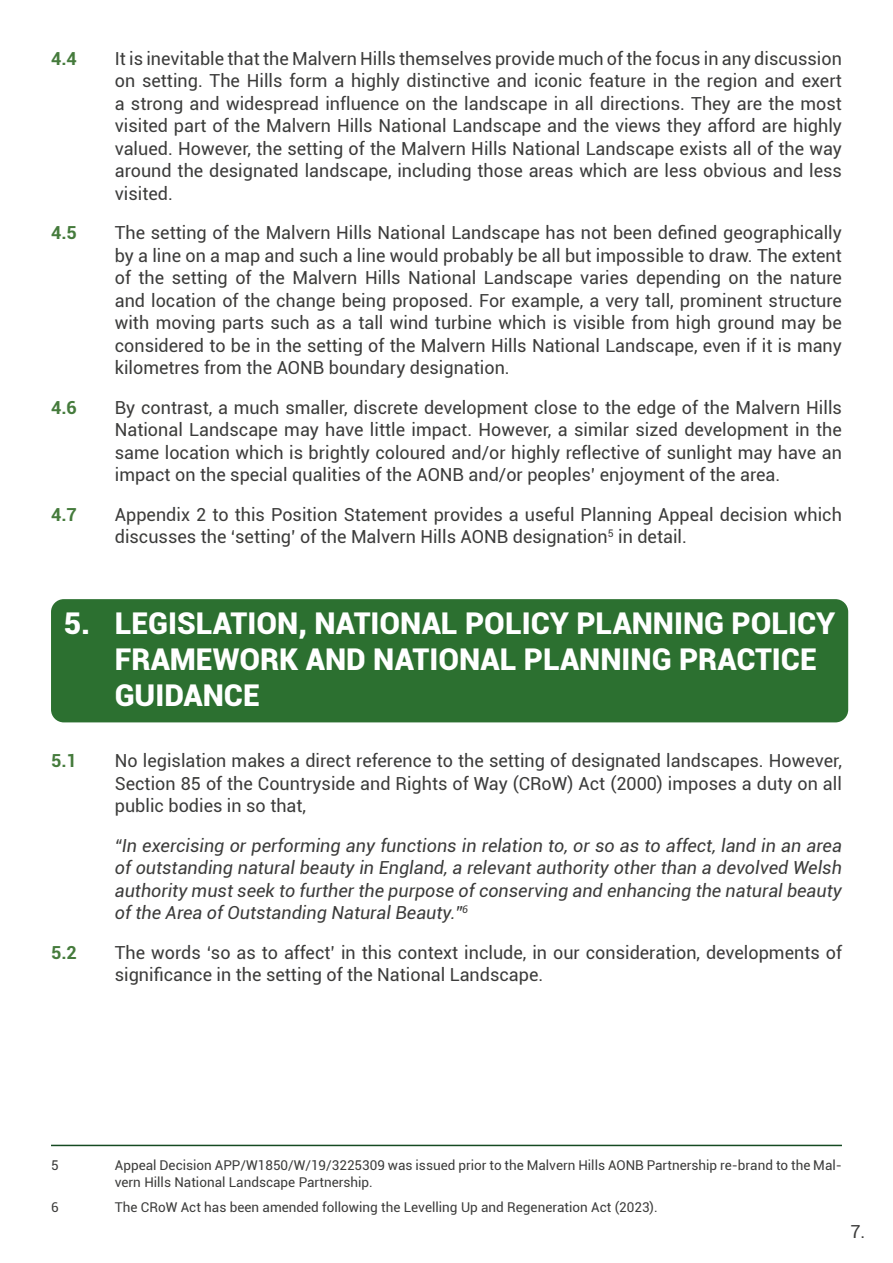
<style>
.page{position:relative;width:893px;height:1263px;background:#fff}
.page>*{position:absolute;margin:0;border:0;box-sizing:border-box;transform-origin:0 0}
.Chapter_Title__H2{font:900 30px/36px "Roboto";color:#fff}
.Numbered_Paragraph__p{font:18px/22.5px "Roboto";color:#3c3c3b;text-align:justify}
.Quote__p{font:italic 18px/22.5px "Roboto";color:#3c3c3b;text-align:justify}
.Numbered_Paragraph__p-2{font:700 18px "Roboto";color:#457b3c}
.Footnotes{font:13.5px/16.5px "Roboto";color:#3c3c3b}
</style>
<div class="page">
<div style="left:51px;top:599px;width:797px;height:123px;background:#2c7030;border-radius:13px"></div>
<hr style="left:51px;top:1145px;width:791px;height:1px;background:#154a22">
<p class="Numbered_Paragraph__p-2" style="left:51px;top:45px;width:27px">4.4</p>
<p class="Numbered_Paragraph__p" style="left:115px;top:46px;width:729px">It is inevitable that the Malvern Hills themselves provide much of the focus in any discussion on setting. The Hills form a highly distinctive and iconic feature in the region and exert a strong and widespread influence on the landscape in all directions. They are the most visited part of the Malvern Hills National Landscape and the views they afford are highly valued. However, the setting of the Malvern Hills National Landscape exists all of the way around the designated landscape, including those areas which are less obvious and less visited.</p>
<p class="Numbered_Paragraph__p-2" style="left:51px;top:220px;width:27px">4.5</p>
<p class="Numbered_Paragraph__p" style="left:115px;top:221px;width:729px">The setting of the Malvern Hills National Landscape has not been defined geographically by a line on a map and such a line would probably be all but impossible to draw. The extent of the setting of the Malvern Hills National Landscape varies depending on the nature and location of the change being proposed. For example, a very tall, prominent structure with moving parts such as a tall wind turbine which is visible from high ground may be considered to be in the setting of the Malvern Hills National Landscape, even if it is many kilometres from the AONB boundary designation.</p>
<p class="Numbered_Paragraph__p-2" style="left:51px;top:394px;width:27px">4.6</p>
<p class="Numbered_Paragraph__p" style="left:115px;top:395px;width:729px">By contrast, a much smaller, discrete development close to the edge of the Malvern Hills National Landscape may have little impact. However, a similar sized development in the same location which is brightly coloured and/or highly reflective of sunlight may have an impact on the special qualities of the AONB and/or peoples’ enjoyment of the area.</p>
<p class="Numbered_Paragraph__p-2" style="left:51px;top:501px;width:27px">4.7</p>
<p class="Numbered_Paragraph__p" style="left:115px;top:502px;width:729px">Appendix 2 to this Position Statement provides a useful Planning Appeal decision which discusses the ‘setting’ of the Malvern Hills AONB designation<sup>5</sup> in detail.</p>
<h2 class="Chapter_Title__H2" style="left:115px;top:604px;width:722px;text-indent:-51px">5. LEGISLATION, NATIONAL POLICY PLANNING POLICY<br>FRAMEWORK AND NATIONAL PLANNING PRACTICE<br>GUIDANCE</h2>
<p class="Numbered_Paragraph__p-2" style="left:51px;top:748px;width:27px">5.1</p>
<p class="Numbered_Paragraph__p" style="left:115px;top:749px;width:729px">No legislation makes a direct reference to the setting of designated landscapes. However, Section 85 of the Countryside and Rights of Way (CRoW) Act (2000) imposes a duty on all public bodies in so that,</p>
<p class="Quote__p" style="left:115px;top:833px;width:729px">“In exercising or performing any functions in relation to, or so as to affect, land in an area of outstanding natural beauty in England, a relevant authority other than a devolved Welsh authority must seek to further the purpose of conserving and enhancing the natural beauty of the Area of Outstanding Natural Beauty.”<sup>6</sup></p>
<p class="Numbered_Paragraph__p-2" style="left:51px;top:940px;width:27px">5.2</p>
<p class="Numbered_Paragraph__p" style="left:115px;top:940px;width:729px">The words ‘so as to affect’ in this context include, in our consideration, developments of significance in the setting of the National Landscape.</p>
<p class="Footnotes" style="left:51px;top:1157px;width:9px">5</p>
<p class="Footnotes" style="left:115px;top:1157px;width:729px">Appeal Decision APP/W1850/W/19/3225309 was issued prior to the Malvern Hills AONB Partnership re-brand to the Mal&shy;vern Hills National Landscape Partnership.</p>
<p class="Footnotes" style="left:51px;top:1198px;width:9px">6</p>
<p class="Footnotes" style="left:115px;top:1198px;width:544px">The CRoW Act has been amended following the Levelling Up and Regeneration Act (2023).</p>
<p class="Numbered_Paragraph__p" style="left:850px;top:1220px;width:16px">7.</p>
</div>
